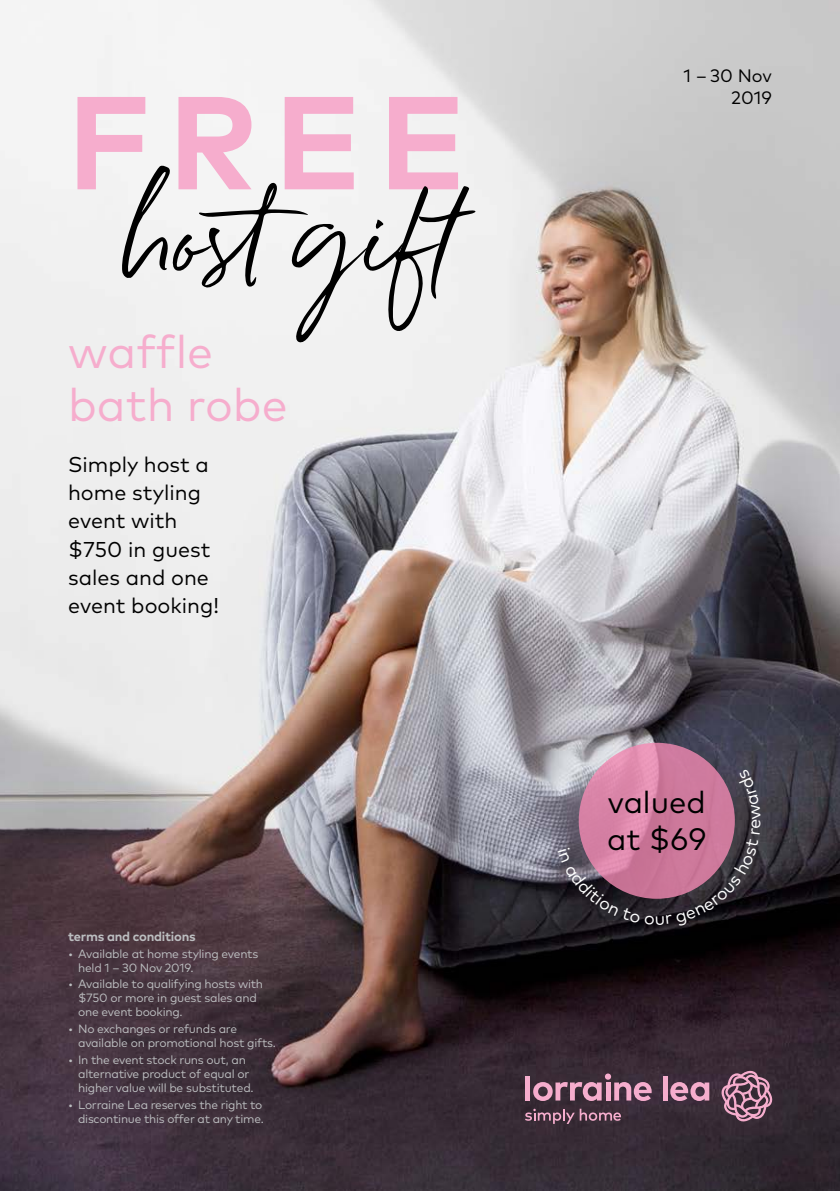
<style>
.page{position:relative;width:840px;height:1191px;background:#fff}
.page>*{position:absolute;margin:0;border:0;box-sizing:border-box;transform-origin:0 0}
.t1{font:700 132px "Mark OT";color:#f6adcd}
.t2{font:102.8px "Belluga Solid";color:#000}
.t3{font:46.2px/52.8px "Mark OT";color:#f6adcd}
.t4{font:31px "Mark OT";color:#000}
.t5{font:21.4px/28px "Mark OT";color:#000}
.t6{font:18px/22px "Mark OT";color:#000;text-align:right}
.t7{font:700 13px "Mark OT";letter-spacing:-.02em;color:#bcbec0}
.t8{font:12px/14px "Mark OT";letter-spacing:-.02em;color:#bcbec0}
</style>
<div class="page">
<img style="left:0;top:0;width:839px;height:1191px">
<svg style="left:578px;top:742px;width:156px;height:156px;background:#d888aa"></svg>
<div style="left:525px;top:1076px;width:5px;height:24px;background:#f6adcd"></div>
<svg style="left:533px;top:1073px;width:118px;height:28px;background:#805c6f"></svg>
<div style="left:662px;top:1076px;width:5px;height:24px;background:#f6adcd"></div>
<svg style="left:670px;top:1082px;width:39px;height:19px"></svg>
<svg style="left:524px;top:1108px;width:96px;height:16px;background:#654959"></svg>
<svg style="left:718px;top:1067px;width:56px;height:57px;background:#765567"></svg>
<svg style="left:557px;top:768px;width:203px;height:158px;background:#8b5d73"></svg>
<h1 class="t1" style="left:67px;top:57px;width:401px">FREE</h1>
<h2 class="t2" style="left:120px;top:177px;width:333px">hostgift</h2>
<h3 class="t3" style="left:68px;top:325px;width:221px">waffle bath robe</h3>
<h3 class="t5" style="left:68px;top:450px;width:152px">Simply host a home styling event with $750 in guest sales and one event booking!</h3>
<p class="t7" style="left:68px;top:927px;width:129px">terms and conditions</p>
<p class="t8" style="left:78px;top:946px;width:182px;text-indent:-10px">• Available at home styling events held 1 – 30 Nov 2019.</p>
<p class="t8" style="left:78px;top:977px;width:186px;text-indent:-10px">• Available to qualifying hosts with $750 or more in guest sales and one event booking.</p>
<p class="t8" style="left:78px;top:1021px;width:199px;text-indent:-10px">• No exchanges or refunds are available on promotional host gifts.</p>
<p class="t8" style="left:78px;top:1052px;width:177px;text-indent:-10px">• In the event stock runs out, an alternative product of equal or higher value will be substituted.</p>
<p class="t8" style="left:68px;top:1097px;width:197px;text-align:right">• Lorraine Lea reserves the right to discontinue this offer at any time.</p>
<h3 class="t6" style="left:683px;top:65px;width:90px">1 – 30 Nov<br>2019</h3>
<h3 class="t4" style="left:607px;top:783px;width:100px">valued</h3>
<h3 class="t4" style="left:607px;top:820px;width:100px">at $69</h3>
</div>
